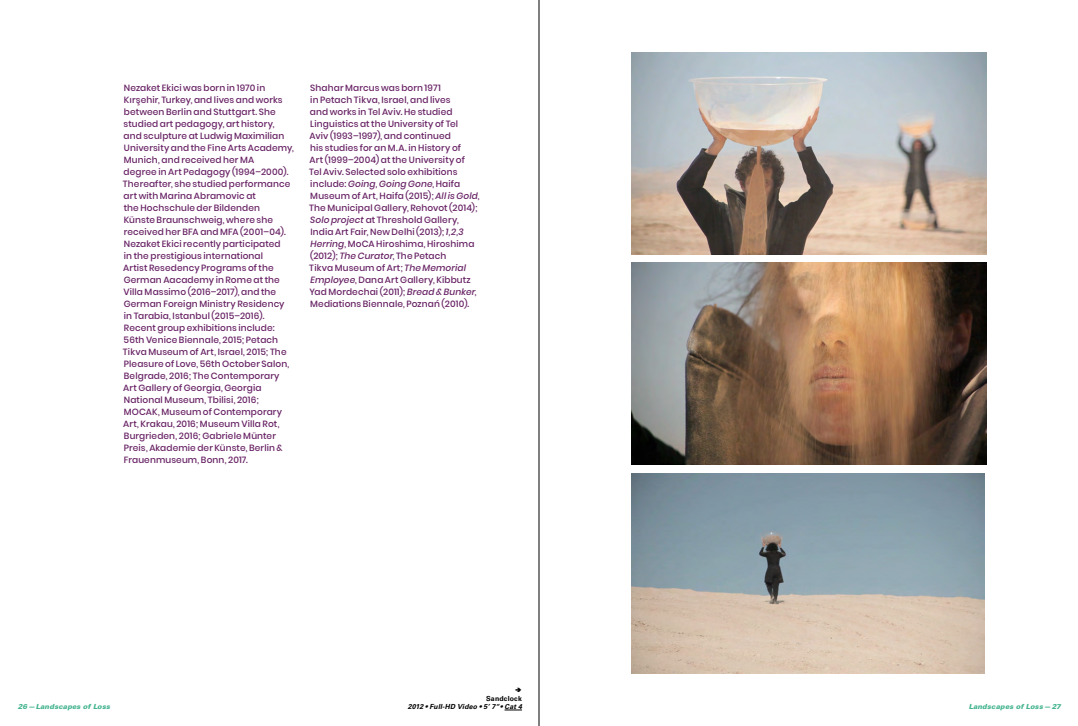
<style>
.page{position:relative;width:1078px;height:726px;background:#fff}
.page>*{position:absolute;margin:0;border:0;box-sizing:border-box;transform-origin:0 0}
.t1{font:500 9px/12px "Poppins";letter-spacing:.015em;color:#682365}
.t2{font:italic 900 7px "Univers";letter-spacing:.025em;color:#44b490}
.t3{font:italic 700 7px "Univers";letter-spacing:.025em;color:#000}
.t4{font:700 7px "Univers";letter-spacing:.025em;color:#000}
.s1{font-style:italic}
</style>
<div class="page">
<img style="left:631px;top:52px;width:355px;height:202px">
<img style="left:631px;top:263px;width:355px;height:201px">
<img style="left:631px;top:473px;width:352px;height:200px">
<svg style="left:504px;top:709px;width:18px;height:1px"></svg>
<hr style="left:538px;top:0;width:1px;height:726px;background:#000">
<p class="t1" style="left:123px;top:82px;width:172px">Nezaket Ekici was born in 1970 in Kırşehir, Turkey, and lives and works between Berlin and Stuttgart. She studied art pedagogy, art history, and sculpture at Ludwig Maximilian University and the Fine Arts Academy, Munich, and received her MA<br>degree in Art Pedagogy (1994–2000).<br>Thereafter, she studied performance art with Marina Abramovic at<br>the Hochschule der Bildenden<br>Künste Braunschweig, where she received her BFA and MFA (2001–04).<br>Nezaket Ekici recently participated<br>in the prestigious international<br>Artist Resedency Programs of the German Aacademy in Rome at the Villa Massimo (2016–2017), and the German Foreign Ministry Residency in Tarabia, Istanbul (2015–2016).<br>Recent group exhibitions include:<br>56th Venice Biennale, 2015; Petach Tikva Museum of Art, Israel, 2015; The Pleasure of Love, 56th October Salon, Belgrade, 2016; The Contemporary Art Gallery of Georgia, Georgia National Museum, Tbilisi, 2016; MOCAK, Museum of Contemporary Art, Krakau, 2016; Museum Villa Rot, Burgrieden, 2016; Gabriele Münter Preis, Akademie der Künste, Berlin &amp; Frauenmuseum, Bonn, 2017.</p>
<p class="t1" style="left:309px;top:82px;width:172px">Shahar Marcus was born 1971<br>in Petach Tikva, Israel, and lives<br>and works in Tel Aviv. He studied Linguistics at the University of Tel<br>Aviv (1993–1997), and continued<br>his studies for an M.A. in History of<br>Art (1999–2004) at the University of<br>Tel Aviv. Selected solo exhibitions include: <span class="s1">Going, Going Gone</span>, Haifa Museum of Art, Haifa (2015); <span class="s1">All is Gold</span>, The Municipal Gallery, Rehovot (2014); <span class="s1">Solo project</span> at Threshold Gallery, India Art Fair, New Delhi (2013); <span class="s1">1,2,3<br>Herring</span>, MoCA Hiroshima, Hiroshima (2012); <span class="s1">The Curator</span>, The Petach<br>Tikva Museum of Art; <span class="s1">The Memorial Employee</span>, Dana Art Gallery, Kibbutz Yad Mordechai (2011); <span class="s1">Bread &amp; Bunker</span>, Mediations Biennale, Poznań (2010).</p>
<p class="t4" style="left:486px;top:694px;width:37px">Sandclock</p>
<p class="t3" style="left:407px;top:702px;width:116px">2012 • Full-HD Video • 5’ 7“• Cat 4</p>
<p class="t2" style="left:18px;top:702px;width:94px">26—Landscapes of Loss</p>
<p class="t2" style="left:968px;top:702px;width:94px">Landscapes of Loss—27</p>
</div>
